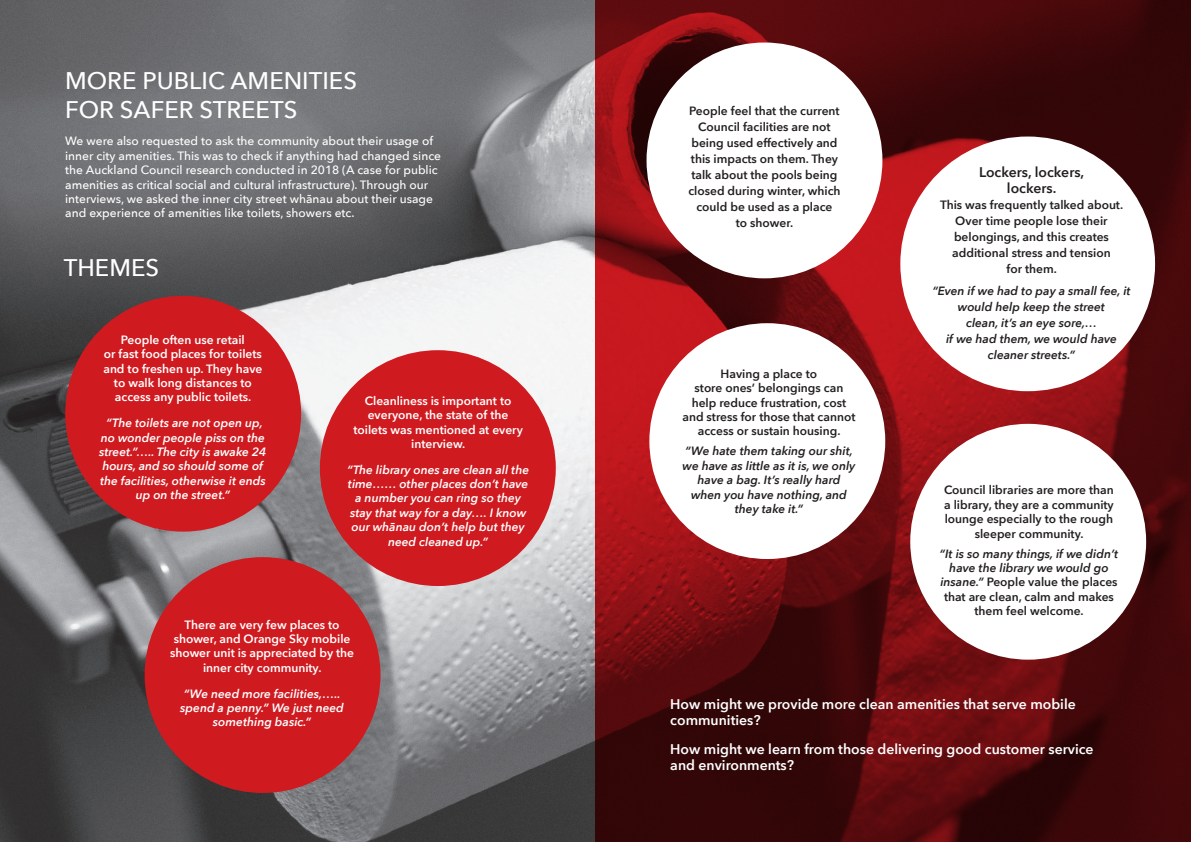
<style>
.page{position:relative;width:1191px;height:842px;background:#fff}
.page>*{position:absolute;margin:0;border:0;box-sizing:border-box;transform-origin:0 0}
.t1{font:500 24px/28.8px "Avenir Next";color:#fff}
.t2{font:600 14px/16.8px "Avenir Next";color:#fff}
.t3{font:600 14px/16px "Avenir Next";color:#231f20;text-align:center}
.t4{font:600 12px/16px "Avenir Next";color:#231f20;text-align:center}
.t5{font:italic 600 12px/14.4px "Avenir Next";color:#fff;text-align:center}
.t6{font:500 12px/14.4px "Avenir Next";color:#fff}
.t7{font:600 12px/14.4px "Avenir Next";color:#fff;text-align:center}
.t8{font:italic 600 12px/16px "Avenir Next";color:#231f20;text-align:center}
.s1{font-style:italic}
</style>
<div class="page">
<img style="left:0;top:0;width:595px;height:842px">
<div style="left:65px;top:296px;width:236px;height:236px;background:#cf1a20;border-radius:50%"></div>
<svg style="left:595px;top:0;width:596px;height:842px;background:#600c0f"></svg>
<div style="left:646px;top:43px;width:236px;height:235px;background:#fff;border-radius:50%"></div>
<div style="left:900px;top:137px;width:255px;height:254px;background:#fff;border-radius:50%"></div>
<div style="left:649px;top:323px;width:236px;height:236px;background:#fff;border-radius:50%"></div>
<div style="left:910px;top:424px;width:236px;height:236px;background:#fff;border-radius:50%"></div>
<div style="left:320px;top:350px;width:236px;height:236px;background:#cf1a20;border-radius:50%"></div>
<div style="left:145px;top:557px;width:235px;height:236px;background:#cf1a20;border-radius:50%"></div>
<h1 class="t1" style="left:65px;top:66px;width:293px">MORE PUBLIC AMENITIES<br>FOR SAFER STREETS</h1>
<p class="t6" style="left:65px;top:134px;width:377px">We were also requested to ask the community about their usage of inner city amenities. This was to check if anything had changed since the Auckland Council research conducted in 2018 (A case for public amenities as critical social and cultural infrastructure). Through our interviews, we asked the inner city street whānau about their usage and experience of amenities like toilets, showers etc.</p>
<h1 class="t1" style="left:64px;top:253px;width:97px">THEMES</h1>
<p class="t7" style="left:103px;top:332px;width:160px">People often use retail<br>or fast food places for toilets and to freshen up. They have to walk long distances to access any public toilets.</p>
<p class="t5" style="left:99px;top:415px;width:169px">“The toilets are not open up, no wonder people piss on the street.”….. The city is awake 24 hours, and so should some of the facilities, otherwise it ends up on the street.”</p>
<p class="t7" style="left:353px;top:393px;width:171px">Cleanliness is important to everyone, the state of the toilets was mentioned at every interview.</p>
<p class="t5" style="left:347px;top:462px;width:184px">“The library ones are clean all the time…… other places don’t have a number you can ring so they stay that way for a day…. I know our whānau don’t help but they need cleaned up.”</p>
<p class="t7" style="left:170px;top:617px;width:186px">There are very few places to shower, and Orange Sky mobile shower unit is appreciated by the inner city community.</p>
<p class="t5" style="left:180px;top:686px;width:165px">“We need more facilities,….. spend a penny.” We just need something basic.”</p>
<p class="t4" style="left:688px;top:103px;width:154px">People feel that the current<br>Council facilities are not being used effectively and this impacts on them. They talk about the pools being closed during winter, which could be used as a place<br>to shower.</p>
<p class="t4" style="left:682px;top:366px;width:174px;line-height:14.4px">Having a place to<br>store ones’ belongings can help reduce frustration, cost and stress for those that cannot access or sustain housing.</p>
<p class="t8" style="left:682px;top:444px;width:174px;line-height:14.4px">“We hate them taking our shit, we have as little as it is, we only have a bag. It’s really hard when you have nothing, and they take it.”</p>
<p class="t3" style="left:979px;top:164px;width:107px">Lockers, lockers, lockers.</p>
<p class="t4" style="left:940px;top:197px;width:184px">This was frequently talked about.<br>Over time people lose their belongings, and this creates additional stress and tension<br>for them.</p>
<p class="t8" style="left:932px;top:282px;width:200px">“Even if we had to pay a small fee, it would help keep the street<br>clean, it’s an eye sore,…<br>if we had them, we would have cleaner streets.”</p>
<p class="t4" style="left:944px;top:483px;width:171px;line-height:14.4px">Council libraries are more than a library, they are a community lounge especially to the rough sleeper community.</p>
<p class="t4" style="left:939px;top:546px;width:180px;line-height:14.4px"><span class="s1">“It is so many things, if we didn’t have the library we would go insane.”</span> People value the places that are clean, calm and makes them feel welcome.</p>
<p class="t2" style="left:670px;top:695px;width:407px">How might we provide more clean amenities that serve mobile communities?</p>
<p class="t2" style="left:670px;top:740px;width:425px">How might we learn from those delivering good customer service and environments?</p>
</div>
